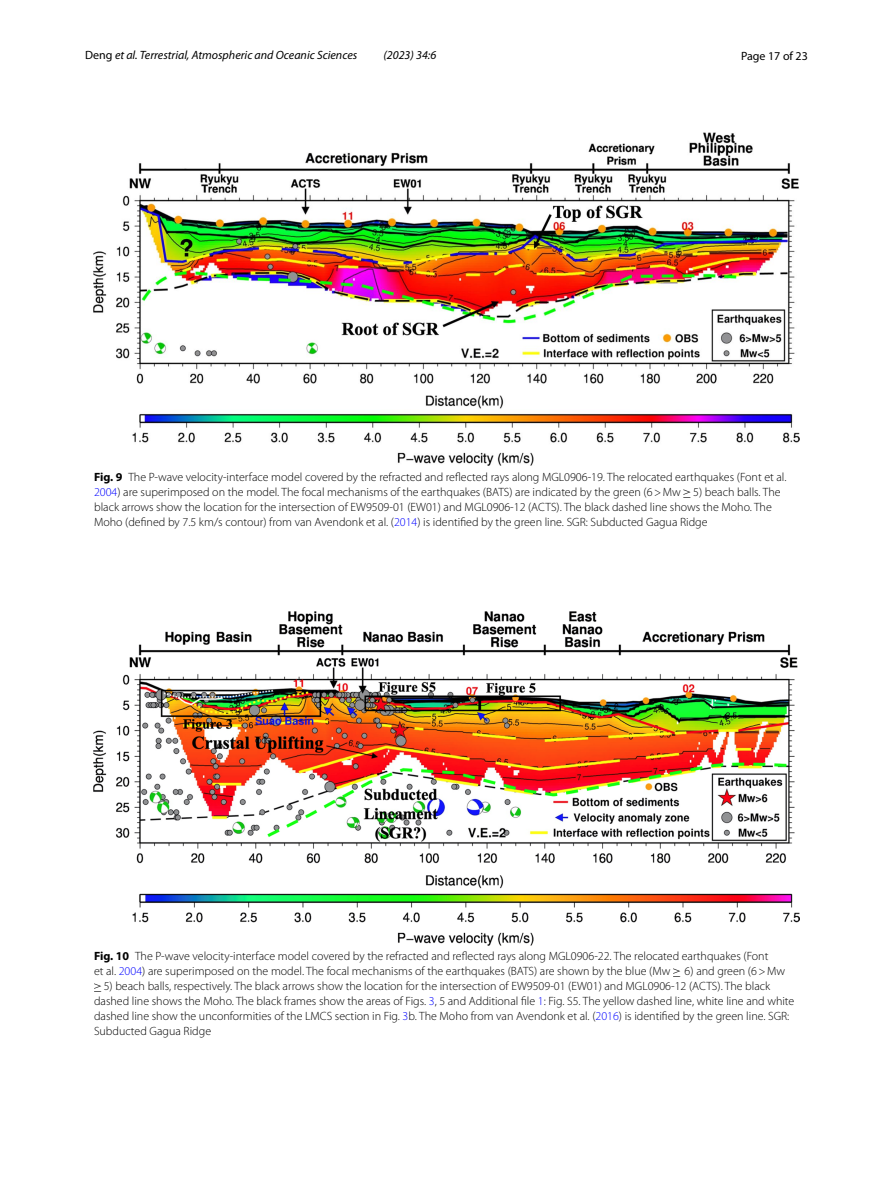
<style>
.page{position:relative;width:893px;height:1187px;background:#fff}
.page>*{position:absolute;margin:0;border:0;box-sizing:border-box;transform-origin:0 0}
.t1{font:300 12px/15px "Myriad Pro";color:#000}
.t2{font:italic 12px "Myriad Pro";color:#000}
.t3{font:12px "Myriad Pro";color:#000}
.s1{font-style:normal}
.s2{font-weight:700}
.s3{color:#00f}
.s4{font-family:"MTSYN7";font-weight:400}
.s5{font-family:"MTSYN8";font-weight:400}
.s6{font-family:"Myriad Pro Light 2";font-weight:400}
.s7{font-family:"MTSYN9";font-weight:400}
</style>
<div class="page">
<img style="left:94px;top:133px;width:705px;height:332px">
<img style="left:94px;top:611px;width:705px;height:333px">
<p class="t2" style="left:85px;top:48px;width:274px"><span class="s1">Deng</span> et al. Terrestrial, Atmospheric and Oceanic Sciences</p>
<p class="t2" style="left:383px;top:48px;width:54px">(2023) 34:6</p>
<p class="t3" style="left:741px;top:48px;width:68px">Page 17 of 23</p>
<p class="t1" style="left:94px;top:469px;width:694px"><span class="s2">Fig. 9</span> The P-wave velocity-interface model covered by the refracted and reflected rays along MGL0906-19. The relocated earthquakes (Font et al.<br><span class="s3">2004</span>) are superimposed on the model. The focal mechanisms of the earthquakes (BATS) are indicated by the green (6&gt;Mw <span class="s4">≥</span> 5) beach balls. The black arrows show the location for the intersection of EW9509-01 (EW01) and MGL0906-12 (ACTS). The black dashed line shows the Moho. The Moho (defined by 7.5 km/s contour) from van Avendonk et al. (<span class="s3">2014</span>) is identified by the green line. SGR: Subducted Gagua Ridge</p>
<p class="t1" style="left:93px;top:948px;width:703px"><span class="s2">Fig. 10</span> The P-wave velocity-interface model covered by the refracted and reflected rays along MGL0906-22. The relocated earthquakes (Font<br>et al. <span class="s3">2004</span>) are superimposed on the model. The focal mechanisms of the earthquakes (BATS) are shown by the blue (Mw <span class="s5">≥</span> <span class="s6">6</span>) and green (6&gt;Mw <span class="s7">≥</span> 5) beach balls, respectively. The black arrows show the location for the intersection of EW9509-01 (EW01) and MGL0906-12 (ACTS). The black dashed line shows the Moho. The black frames show the areas of Figs. <span class="s3">3</span>, 5 and Additional file <span class="s3">1</span>: Fig. S5. The yellow dashed line, white line and white dashed line show the unconformities of the LMCS section in Fig. <span class="s3">3</span>b. The Moho from van Avendonk et al. (<span class="s3">2016</span>) is identified by the green line. SGR:<br>Subducted Gagua Ridge</p>
</div>
